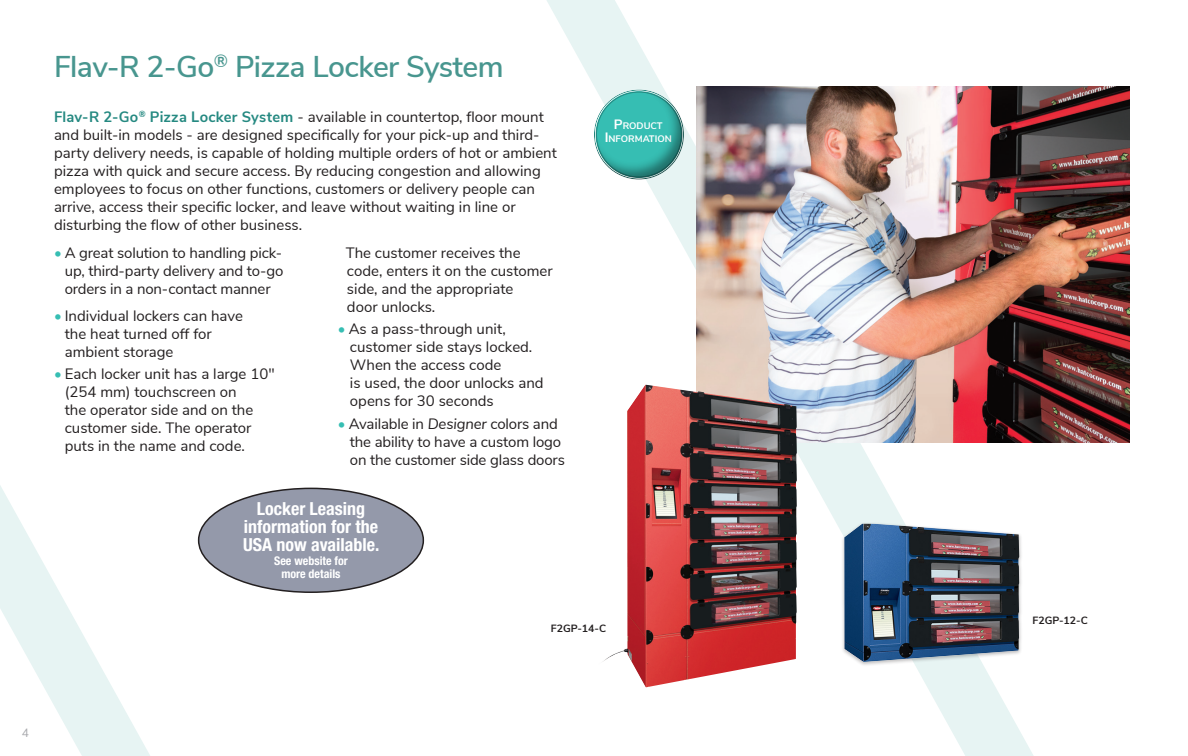
<style>
.page{position:relative;width:1188px;height:756px;background:#fff}
.page>*{position:absolute;margin:0;border:0;box-sizing:border-box;transform-origin:0 0}
.t1{font:600 30px "Nunito Sans";letter-spacing:-.02em;color:#48968f}
.t2{font:700 condensed 18px "Helvetica Neue LT Std";color:#fff}
.BULLET_POINTS{font:15px/18px "Nunito Sans";color:#231f20}
.Body_copy{font:15px/18px "Nunito Sans";letter-spacing:-.01em;color:#231f20;text-align:justify}
.t3{font:700 condensed 12px "Helvetica Neue LT Std";color:#fff}
.t4{font:12px "Nunito Sans";color:#a8a9ad}
.Caption_reg{font:700 10.5px "Nunito Sans";color:#231f20}
.t5{font:700 9.45px/13.5px "Nunito Sans";color:#fff;text-align:center}
.s1{font-weight:700;color:#258981}
.s2{color:#36beb3}
.s3{font-style:italic}
.s4{font-size:13.5px}
</style>
<div class="page">
<svg style="left:0;top:485px;width:150px;height:271px"></svg>
<svg style="left:547px;top:0;width:487px;height:756px"></svg>
<div style="left:199px;top:488px;width:224px;height:104px;background:#9499aa;border-radius:50%"></div>
<img style="left:697px;top:86px;width:432px;height:357px">
<img style="left:598px;top:385px;width:199px;height:302px">
<div style="left:841px;top:522px;width:182px;height:145px;background:#231f20;opacity:.3"></div>
<img style="left:844px;top:524px;width:175px;height:138px">
<div style="left:573px;top:68px;width:130px;height:132px;background:#231f20;opacity:.48"></div>
<p class="t1" style="left:54px;top:44px;width:451px">Flav-R 2-Go<sup>®</sup> Pizza Locker System</p>
<p class="BULLET_POINTS" style="left:54px;top:106px;width:504px"><span class="s1">Flav-R 2-Go</span><sup>®</sup> <span class="s1">Pizza Locker System</span> - available in countertop, floor mount and built-in models - are designed specifically for your pick-up and third&shy;party delivery needs, is capable of holding multiple orders of hot or ambient pizza with quick and secure access. By reducing congestion and allowing employees to focus on other functions, customers or delivery people can arrive, access their specific locker, and leave without waiting in line or disturbing the flow of other business.</p>
<p class="Body_copy" style="left:65px;top:243px;width:220px;text-indent:-11px"><span class="s2">•</span> A great solution to handling pick&shy;up, third-party delivery and to-go orders in a non-contact manner</p>
<p class="BULLET_POINTS" style="left:65px;top:306px;width:180px;text-indent:-11px"><span class="s2">•</span> Individual lockers can have the heat turned off for ambient storage</p>
<p class="BULLET_POINTS" style="left:65px;top:364px;width:211px;text-indent:-11px"><span class="s2">•</span> Each locker unit has a large 10" (254 mm) touchscreen on<br>the operator side and on the customer side. The operator puts in the name and code.</p>
<p class="BULLET_POINTS" style="left:346px;top:243px;width:209px">The customer receives the code, enters it on the customer side, and the appropriate<br>door unlocks.</p>
<p class="BULLET_POINTS" style="left:350px;top:319px;width:195px;text-indent:-12px"><span class="s2">•</span> As a pass-through unit, customer side stays locked.<br>When the access code<br>is used, the door unlocks and opens for 30 seconds</p>
<p class="BULLET_POINTS" style="left:350px;top:414px;width:216px;text-indent:-12px"><span class="s2">•</span> Available in <span class="s3">Designer</span> colors and the ability to have a custom logo on the customer side glass doors</p>
<p class="t2" style="left:257px;top:498px;width:110px">Locker Leasing</p>
<p class="t2" style="left:244px;top:516px;width:136px">information for the</p>
<p class="t2" style="left:243px;top:534px;width:138px">USA now available.</p>
<p class="t3" style="left:274px;top:553px;width:75px">See website for</p>
<p class="t3" style="left:281px;top:567px;width:61px">more details</p>
<p class="t5" style="left:605px;top:118px;width:69px"><span class="s4">P</span>RODUCT<br><span class="s4">I</span>NFORMATION</p>
<p class="Caption_reg" style="left:551px;top:620px;width:57px">F2GP-14-C</p>
<p class="t4" style="left:22px;top:724px;width:9px">4</p>
<p class="Caption_reg" style="left:1032px;top:613px;width:57px">F2GP-12-C</p>
</div>
